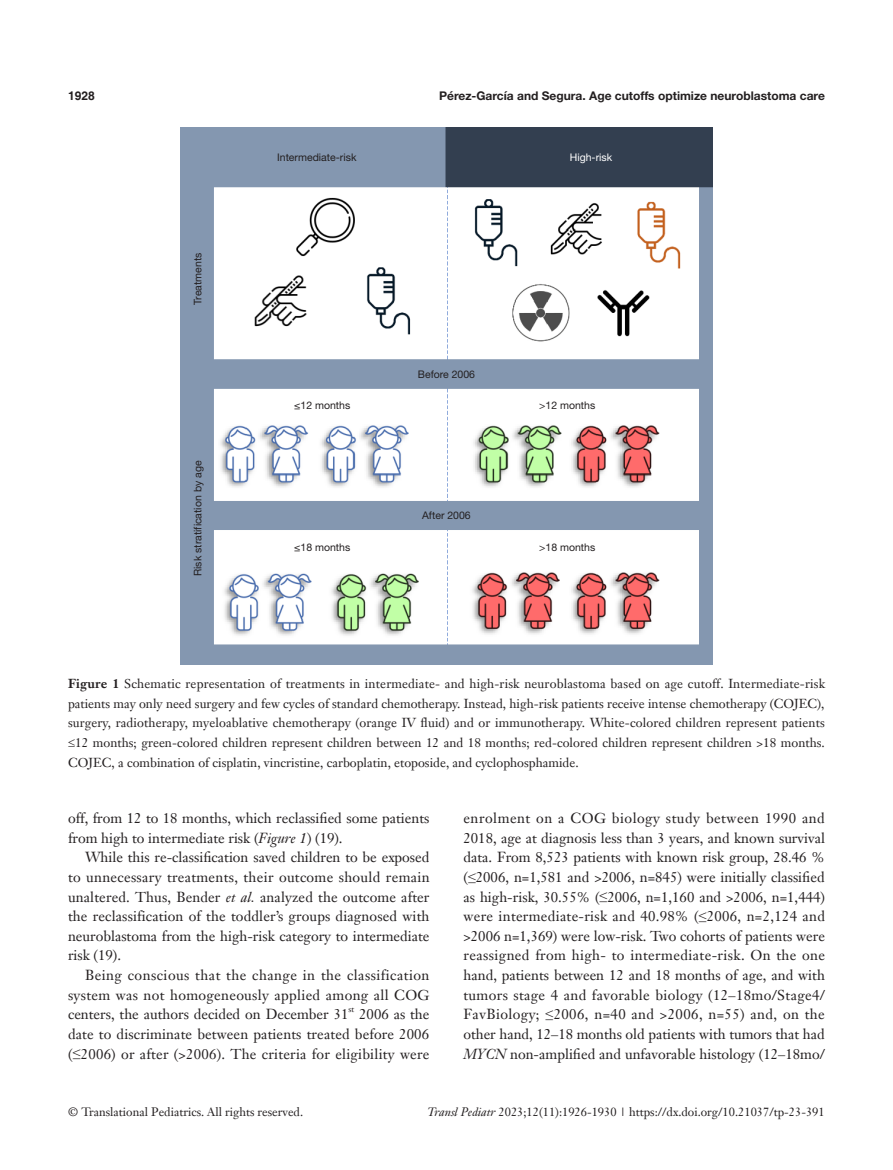
<style>
.page{position:relative;width:893px;height:1170px;background:#fff}
.page>*{position:absolute;margin:0;border:0;box-sizing:border-box;transform-origin:0 0}
.t1{font:14.25px/19.6px "Janson Text LT";color:#231f20;text-align:justify}
.tuzhu{font:12.75px/19.5px "Janson Text LT";color:#231f20;text-align:justify}
.t2{font:12px "Janson Text LT";color:#231f20}
.t3{font:700 12px "Helvetica Neue LT Pro";color:#231f20}
.t4{font:700 12px "Helvetica";color:#231f20}
.t5{font:10.5px "Helvetica Neue LT Pro";color:#231f20}
.t6{font:10.5px "Helvetica Neue LT Pro";color:#fff}
.t7{font:8.25px "Janson Text LT";color:#231f20}
.s1{font-weight:700}
.s2{font-style:italic}
.s3{font-family:"Times New Roman"}
</style>
<div class="page">
<img style="left:181px;top:128px;width:531px;height:536px">
<p class="t4" style="left:68px;top:88px;width:28px">1928</p>
<p class="t3" style="left:439px;top:88px;width:387px">Pérez-García and Segura. Age cutoffs optimize neuroblastoma care</p>
<p class="t5" style="left:191px;top:304px;width:53px;rotate:-90deg">Treatments</p>
<p class="t5" style="left:191px;top:576px;width:117px;rotate:-90deg">Risk stratification by age</p>
<p class="t5" style="left:277px;top:151px;width:81px">Intermediate-risk</p>
<p class="t6" style="left:570px;top:151px;width:44px">High-risk</p>
<p class="t5" style="left:294px;top:398px;width:58px">≤12 months</p>
<p class="t5" style="left:294px;top:540px;width:58px">≤18 months</p>
<p class="t5" style="left:418px;top:367px;width:59px">Before 2006</p>
<p class="t5" style="left:422px;top:509px;width:50px">After 2006</p>
<p class="t5" style="left:539px;top:398px;width:58px">&gt;12 months</p>
<p class="t5" style="left:539px;top:540px;width:58px">&gt;18 months</p>
<p class="tuzhu" style="left:68px;top:674px;width:759px"><span class="s1">Figure 1</span> Schematic representation of treatments in intermediate- and high-risk neuroblastoma based on age cutoff. Intermediate-risk patients may only need surgery and few cycles of standard chemotherapy. Instead, high-risk patients receive intense chemotherapy (COJEC), surgery, radiotherapy, myeloablative chemotherapy (orange IV fluid) and or immunotherapy. White-colored children represent patients ≤12 months; green-colored children represent children between 12 and 18 months; red-colored children represent children &gt;18 months.<br>COJEC, a combination of cisplatin, vincristine, carboplatin, etoposide, and cyclophosphamide.</p>
<p class="t1" style="left:68px;top:808px;width:363px">off, from 12 to 18 months, which reclassified some patients from high to intermediate risk (<span class="s2">Figure 1</span>) (19).</p>
<p class="t1" style="left:68px;top:847px;width:363px;text-indent:17px">While this re-classification saved children to be exposed to unnecessary treatments, their outcome should remain unaltered. Thus, Bender <span class="s2">et al.</span> analyzed the outcome after the reclassification of the toddler’s groups diagnosed with neuroblastoma from the high-risk category to intermediate risk (19).</p>
<p class="t1" style="left:68px;top:965px;width:363px;text-indent:17px">Being conscious that the change in the classification system was not homogeneously applied among all COG centers, the authors decided on December 31</p>
<p class="t7" style="left:348px;top:1004px;width:7px">st</p>
<p class="t1" style="left:68px;top:1004px;width:363px;text-indent:291px">2006 as the date to discriminate between patients treated before 2006 (<span class="s3">≤</span>2006) or after (&gt;2006). The criteria for eligibility were</p>
<p class="t1" style="left:463px;top:808px;width:363px">enrolment on a COG biology study between 1990 and 2018, age at diagnosis less than 3 years, and known survival data. From 8,523 patients with known risk group, 28.46 % (<span class="s3">≤</span>2006, n=1,581 and &gt;2006, n=845) were initially classified as high-risk, 30.55% (<span class="s3">≤</span>2006, n=1,160 and &gt;2006, n=1,444) were intermediate-risk and 40.98% (<span class="s3">≤</span>2006, n=2,124 and &gt;2006 n=1,369) were low-risk. Two cohorts of patients were reassigned from high- to intermediate-risk. On the one hand, patients between 12 and 18 months of age, and with tumors stage 4 and favorable biology (12–18mo/Stage4/ FavBiology; <span class="s3">≤</span>2006, n=40 and &gt;2006, n=55) and, on the other hand, 12–18 months old patients with tumors that had <span class="s2">MYCN</span> non-amplified and unfavorable histology (12–18mo/</p>
<p class="t2" style="left:68px;top:1104px;width:236px">© Translational Pediatrics. All rights reserved.</p>
<p class="t2" style="left:428px;top:1104px;width:399px"><span class="s2">Transl Pediatr</span> 2023;12(11):1926-1930 | https://dx.doi.org/10.21037/tp-23-391</p>
</div>
